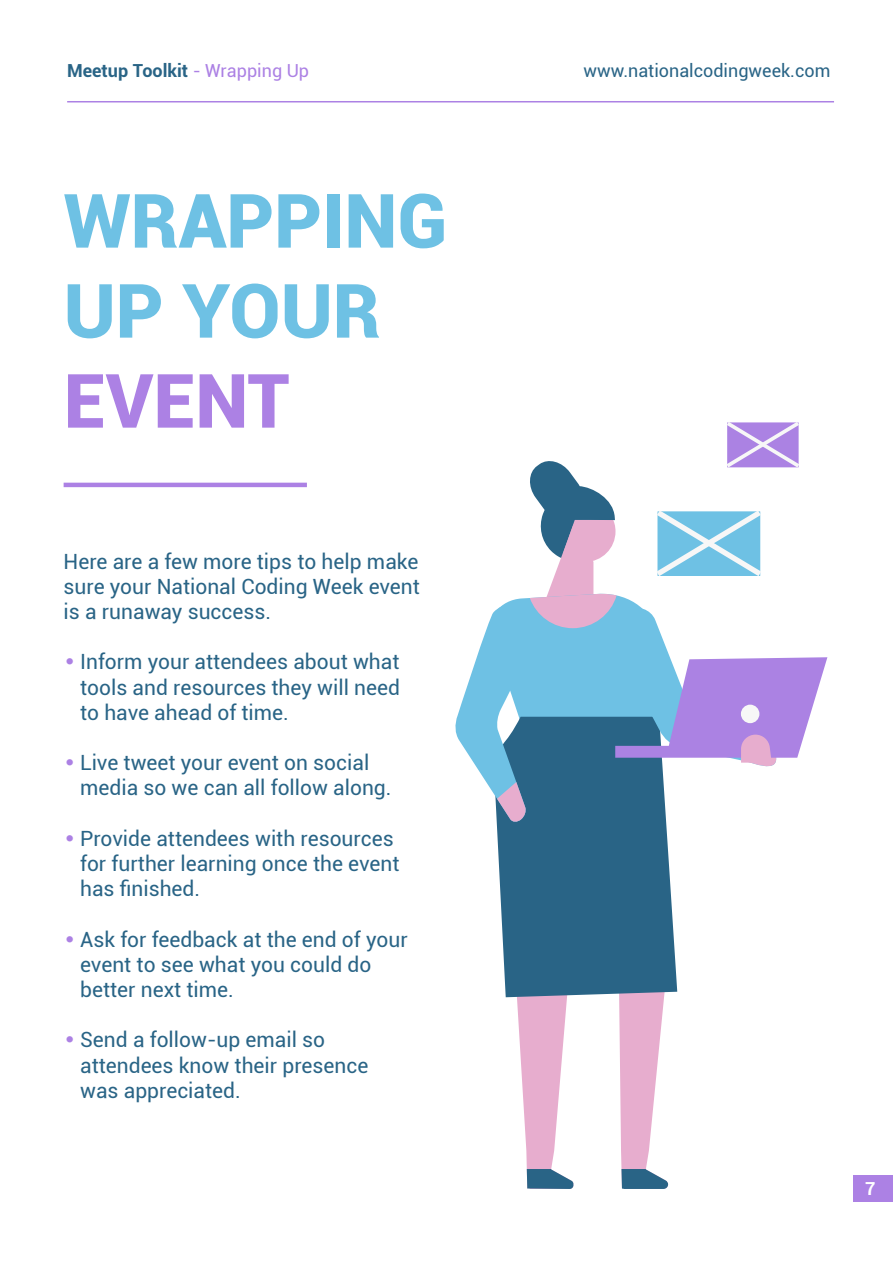
<style>
.page{position:relative;width:893px;height:1263px;background:#fff}
.page>*{position:absolute;margin:0;border:0;box-sizing:border-box;transform-origin:0 0}
.t1{font:900 75px/90px "Roboto";color:#6ec1e4}
.t2{font:900 75px "Roboto";color:#ac81e4}
.t3{font:21px/25.2px "Roboto";color:#296486}
.t4{font:18px "Roboto";color:#296486}
.t5{font:700 18px "Roboto";color:#296486}
.t6{font:700 18px "Roboto";color:#fff}
.s1{font-weight:400;color:#ac81e4}
.s2{font-family:"Century Gothic";color:#ac81e4}
</style>
<div class="page">
<div style="left:853px;top:1176px;width:40px;height:26px;background:#ac81e4"></div>
<hr style="left:64px;top:483px;width:243px;height:4px;background:#ac81e4">
<hr style="left:67px;top:101px;width:767px;height:1px;background:#ac81e4">
<svg style="left:496px;top:823px;width:181px;height:174px;background:#3c7291"></svg>
<svg style="left:508px;top:913px;width:65px;height:276px"></svg>
<svg style="left:618px;top:909px;width:52px;height:280px"></svg>
<svg style="left:455px;top:422px;width:372px;height:401px"></svg>
<p class="t5" style="left:67px;top:58px;width:243px">Meetup Toolkit <span class="s1">- Wrapping Up</span></p>
<p class="t4" style="left:584px;top:58px;width:248px">www.nationalcodingweek.com</p>
<h1 class="t1" style="left:64px;top:173px;width:385px">WRAPPING<br>UP YOUR</h1>
<h1 class="t2" style="left:64px;top:348px;width:227px">EVENT</h1>
<p class="t3" style="left:64px;top:548px;width:358px;text-align:justify">Here are a few more tips to help make sure your National Coding Week event is a runaway success.</p>
<p class="t3" style="left:80px;top:648px;width:321px;text-align:justify;text-indent:-17px"><span class="s2">•</span> Inform your attendees about what tools and resources they will need to have ahead of time.</p>
<p class="t3" style="left:80px;top:749px;width:313px;text-indent:-17px"><span class="s2">•</span> Live tweet your event on social media so we can all follow along.</p>
<p class="t3" style="left:80px;top:825px;width:321px;text-indent:-17px"><span class="s2">•</span> Provide attendees with resources for further learning once the event has finished.</p>
<p class="t3" style="left:80px;top:926px;width:329px;text-indent:-17px"><span class="s2">•</span> Ask for feedback at the end of your event to see what you could do better next time.</p>
<p class="t3" style="left:80px;top:1026px;width:290px;text-indent:-17px"><span class="s2">•</span> Send a follow-up email so attendees know their presence was appreciated.</p>
<p class="t6" style="left:865px;top:1176px;width:12px">7</p>
</div>
